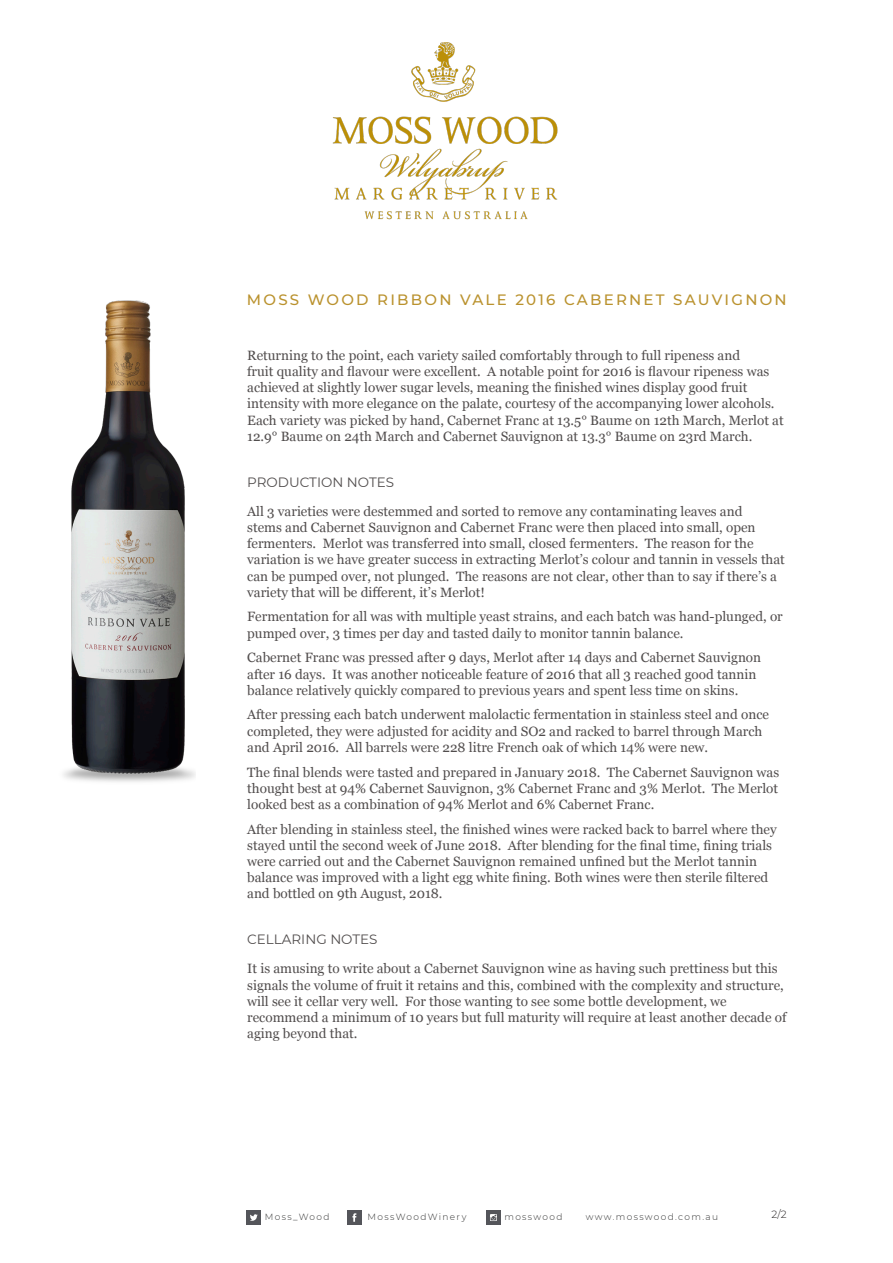
<style>
.page{position:relative;width:893px;height:1263px;background:#fff}
.page>*{position:absolute;margin:0;border:0;box-sizing:border-box;transform-origin:0 0}
.Wine_and_review_Titl{font:500 15px "Montserrat";letter-spacing:.15em;color:#ba922e}
.Paragraph_Collated_r{font:13.5px/16.2px "Georgia";color:#514d4d}
.Wine_writer_and_publ{font:13.5px "Montserrat";color:#514d4d}
.t1{font:300 10.5px "Montserrat";color:#231f20}
.Wine_and_review_Titl-2{font:300 9px "Montserrat";letter-spacing:.15em;color:#333434}
</style>
<div class="page">
<img style="left:332px;top:42px;width:226px;height:178px">
<div style="left:486px;top:1210px;width:15px;height:14px;background:#54555a"></div>
<svg style="left:490px;top:1214px;width:7px;height:7px"></svg>
<div style="left:247px;top:1210px;width:14px;height:14px;background:#54555a"></div>
<svg style="left:250px;top:1214px;width:8px;height:7px"></svg>
<div style="left:347px;top:1210px;width:15px;height:14px;background:#54555a"></div>
<svg style="left:352px;top:1213px;width:4px;height:9px"></svg>
<img style="left:63px;top:300px;width:132px;height:482px">
<p class="Wine_and_review_Titl" style="left:247px;top:289px;width:541px">MOSS WOOD RIBBON VALE 2016 CABERNET SAUVIGNON</p>
<p class="Paragraph_Collated_r" style="left:247px;top:346px;width:538px">Returning to the point, each variety sailed comfortably through to full ripeness and<br>fruit quality and flavour were excellent. A notable point for 2016 is flavour ripeness was achieved at slightly lower sugar levels, meaning the finished wines display good fruit intensity with more elegance on the palate, courtesy of the accompanying lower alcohols.<br>Each variety was picked by hand, Cabernet Franc at 13.5° Baume on 12th March, Merlot at 12.9° Baume on 24th March and Cabernet Sauvignon at 13.3° Baume on 23rd March.</p>
<p class="Wine_writer_and_publ" style="left:247px;top:473px;width:148px">PRODUCTION NOTES</p>
<p class="Paragraph_Collated_r" style="left:247px;top:502px;width:539px">All 3 varieties were destemmed and sorted to remove any contaminating leaves and<br>stems and Cabernet Sauvignon and Cabernet Franc were then placed into small, open fermenters. Merlot was transferred into small, closed fermenters. The reason for the variation is we have greater success in extracting Merlot’s colour and tannin in vessels that can be pumped over, not plunged. The reasons are not clear, other than to say if there’s a variety that will be different, it’s Merlot!</p>
<p class="Paragraph_Collated_r" style="left:247px;top:608px;width:537px">Fermentation for all was with multiple yeast strains, and each batch was hand-plunged, or pumped over, 3 times per day and tasted daily to monitor tannin balance.</p>
<p class="Paragraph_Collated_r" style="left:247px;top:649px;width:515px">Cabernet Franc was pressed after 9 days, Merlot after 14 days and Cabernet Sauvignon after 16 days. It was another noticeable feature of 2016 that all 3 reached good tannin balance relatively quickly compared to previous years and spent less time on skins.</p>
<p class="Paragraph_Collated_r" style="left:247px;top:706px;width:523px">After pressing each batch underwent malolactic fermentation in stainless steel and once completed, they were adjusted for acidity and SO2 and racked to barrel through March and April 2016. All barrels were 228 litre French oak of which 14% were new.</p>
<p class="Paragraph_Collated_r" style="left:247px;top:763px;width:533px;text-align:justify">The final blends were tasted and prepared in January 2018. The Cabernet Sauvignon was thought best at 94% Cabernet Sauvignon, 3% Cabernet Franc and 3% Merlot. The Merlot looked best as a combination of 94% Merlot and 6% Cabernet Franc.</p>
<p class="Paragraph_Collated_r" style="left:247px;top:820px;width:531px">After blending in stainless steel, the finished wines were racked back to barrel where they stayed until the second week of June 2018. After blending for the final time, fining trials were carried out and the Cabernet Sauvignon remained unfined but the Merlot tannin balance was improved with a light egg white fining. Both wines were then sterile filtered and bottled on 9th August, 2018.</p>
<p class="Wine_writer_and_publ" style="left:247px;top:930px;width:132px">CELLARING NOTES</p>
<p class="Paragraph_Collated_r" style="left:247px;top:960px;width:541px">It is amusing to write about a Cabernet Sauvignon wine as having such prettiness but this signals the volume of fruit it retains and this, combined with the complexity and structure, will see it cellar very well. For those wanting to see some bottle development, we recommend a minimum of 10 years but full maturity will require at least another decade of aging beyond that.</p>
<p class="Wine_and_review_Titl-2" style="left:265px;top:1210px;width:66px">Moss_Wood</p>
<p class="Wine_and_review_Titl-2" style="left:368px;top:1210px;width:100px">MossWoodWinery</p>
<p class="Wine_and_review_Titl-2" style="left:504px;top:1210px;width:59px">mosswood</p>
<p class="Wine_and_review_Titl-2" style="left:586px;top:1210px;width:134px">www.mosswood.com.au</p>
<p class="t1" style="left:771px;top:1207px;width:17px">2/2</p>
</div>
